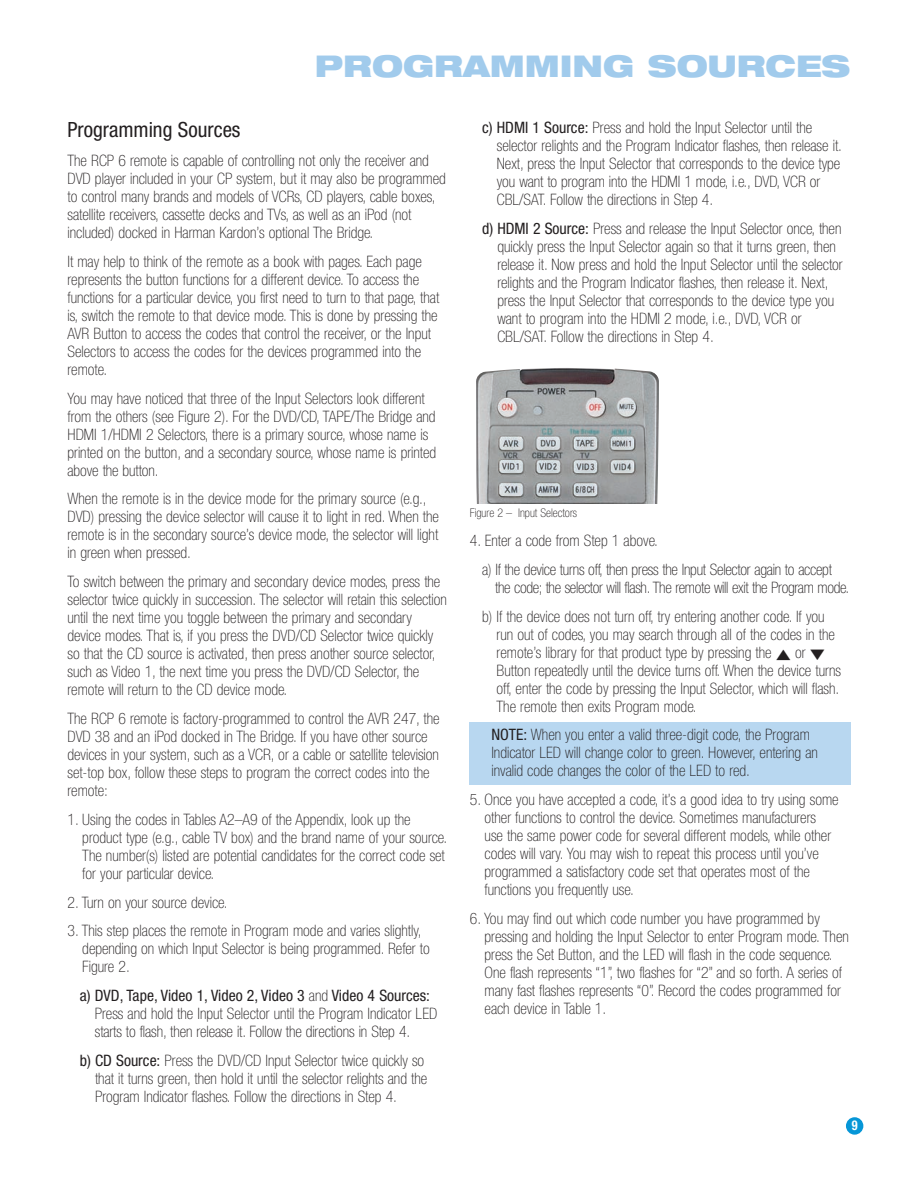
<style>
.page{position:relative;width:918px;height:1188px;background:#fff}
.page>*{position:absolute;margin:0;border:0;box-sizing:border-box;transform-origin:0 0}
.t1{font:900 expanded 30px "Helvetica Neue";color:#a1cbec}
.t2{font:condensed 21px "Helvetica Neue";color:#231f20}
.t3{font:100 condensed 15.75px/18px "Helvetica Neue";color:#231f20}
.t4{font:100 condensed 15.75px/28.8px "Helvetica Neue";letter-spacing:-.02em;color:#231f20}
.t5{font:700 condensed 13.5px "Helvetica Neue";color:#fff;scale:.9 1}
.t6{font:100 condensed 12px "Helvetica Neue";color:#231f20}
.s1{font-weight:400}
.s2{font-family:"Sym Dot Sqr Font";font-weight:400;font-stretch:normal;font-size:10.5px}
</style>
<div class="page">
<svg style="left:469px;top:368px;width:395px;height:767px"></svg>
<h1 class="t1" style="left:315px;top:55px;width:537px">PROGRAMMING SOURCES</h1>
<h2 class="t2" style="left:68px;top:122px;width:175px">Programming Sources</h2>
<p class="t3" style="left:68px;top:153px;width:380px">The RCP 6 remote is capable of controlling not only the receiver and DVD player included in your CP system, but it may also be programmed to control many brands and models of VCRs, CD players, cable boxes, satellite receivers, cassette decks and TVs, as well as an iPod (not included) docked in Harman Kardon’s optional The Bridge.</p>
<p class="t3" style="left:68px;top:254px;width:373px">It may help to think of the remote as a book with pages. Each page represents the button functions for a different device. To access the functions for a particular device, you first need to turn to that page, that is, switch the remote to that device mode. This is done by pressing the AVR Button to access the codes that control the receiver, or the Input Selectors to access the codes for the devices programmed into the remote.</p>
<p class="t3" style="left:68px;top:390px;width:370px">You may have noticed that three of the Input Selectors look different from the others (see Figure 2). For the DVD/CD, TAPE/The Bridge and HDMI 1/HDMI 2 Selectors, there is a primary source, whose name is printed on the button, and a secondary source, whose name is printed above the button.</p>
<p class="t3" style="left:68px;top:491px;width:373px">When the remote is in the device mode for the primary source (e.g., DVD) pressing the device selector will cause it to light in red. When the remote is in the secondary source’s device mode, the selector will light in green when pressed.</p>
<p class="t3" style="left:68px;top:574px;width:381px">To switch between the primary and secondary device modes, press the selector twice quickly in succession. The selector will retain this selection until the next time you toggle between the primary and secondary device modes. That is, if you press the DVD/CD Selector twice quickly so that the CD source is activated, then press another source selector, such as Video 1, the next time you press the DVD/CD Selector, the remote will return to the CD device mode.</p>
<p class="t3" style="left:68px;top:711px;width:374px">The RCP 6 remote is factory-programmed to control the AVR 247, the DVD 38 and an iPod docked in The Bridge. If you have other source devices in your system, such as a VCR, or a cable or satellite television set-top box, follow these steps to program the correct codes into the remote:</p>
<p class="t3" style="left:82px;top:812px;width:366px;text-indent:-15px">1. Using the codes in Tables A2–A9 of the Appendix, look up the product type (e.g., cable TV box) and the brand name of your source.<br>The number(s) listed are potential candidates for the correct code set for your particular device.</p>
<p class="t3" style="left:68px;top:894px;width:162px">2. Turn on your source device.</p>
<p class="t3" style="left:82px;top:923px;width:349px;text-indent:-15px">3. This step places the remote in Program mode and varies slightly, depending on which Input Selector is being programmed. Refer to<br>Figure 2.</p>
<p class="t3" style="left:95px;top:988px;width:344px;text-indent:-15px"><span class="s1">a) DVD, Tape, Video 1, Video 2, Video 3</span> and <span class="s1">Video 4 Sources:<br></span>Press and hold the Input Selector until the Program Indicator LED starts to flash, then release it. Follow the directions in Step 4.</p>
<p class="t3" style="left:95px;top:1053px;width:334px;text-indent:-15px"><span class="s1">b) CD Source:</span> Press the DVD/CD Input Selector twice quickly so that it turns green, then hold it until the selector relights and the<br>Program Indicator flashes. Follow the directions in Step 4.</p>
<p class="t3" style="left:497px;top:120px;width:347px;text-indent:-15px"><span class="s1">c) HDMI 1 Source:</span> Press and hold the Input Selector until the selector relights and the Program Indicator flashes, then release it.<br>Next, press the Input Selector that corresponds to the device type you want to program into the HDMI 1 mode, i.e., DVD, VCR or CBL/SAT. Follow the directions in Step 4.</p>
<p class="t3" style="left:497px;top:221px;width:347px;text-indent:-15px"><span class="s1">d) HDMI 2 Source:</span> Press and release the Input Selector once, then quickly press the Input Selector again so that it turns green, then release it. Now press and hold the Input Selector until the selector relights and the Program Indicator flashes, then release it. Next, press the Input Selector that corresponds to the device type you want to program into the HDMI 2 mode, i.e., DVD, VCR or CBL/SAT. Follow the directions in Step 4.</p>
<p class="t6" style="left:470px;top:509px;width:109px">Figure 2 – Input Selectors</p>
<p class="t3" style="left:482px;top:527px;width:351px;line-height:28.8px;text-indent:-12px">4. Enter a code from Step 1 above.<br>a) If the device turns off, then press the Input Selector again to accept</p>
<p class="t4" style="left:482px;top:574px;width:368px;text-indent:13px">the code; the selector will flash. The remote will exit the Program mode. b) If the device does not turn off, try entering another code. If you</p>
<p class="t3" style="left:497px;top:626px;width:346px">run out of codes, you may search through all of the codes in the remote’s library for that product type by pressing the <span class="s2">⁄</span> or <span class="s2">¤ </span>Button repeatedly until the device turns off. When the device turns off, enter the code by pressing the Input Selector, which will flash.<br>The remote then exits Program mode.</p>
<p class="t3" style="left:491px;top:727px;width:328px"><span class="s1">NOTE:</span> When you enter a valid three-digit code, the Program<br>Indicator LED will change color to green. However, entering an invalid code changes the color of the LED to red.</p>
<p class="t3" style="left:485px;top:792px;width:356px;text-indent:-15px">5. Once you have accepted a code, it’s a good idea to try using some other functions to control the device. Sometimes manufacturers<br>use the same power code for several different models, while other codes will vary. You may wish to repeat this process until you’ve programmed a satisfactory code set that operates most of the functions you frequently use.</p>
<p class="t3" style="left:485px;top:911px;width:366px;text-indent:-15px">6. You may find out which code number you have programmed by pressing and holding the Input Selector to enter Program mode. Then press the Set Button, and the LED will flash in the code sequence.<br>One flash represents “1”, two flashes for “2” and so forth. A series of many fast flashes represents “0”. Record the codes programmed for each device in Table 1.</p>
<p class="t5" style="left:852px;top:1120px;width:8px">9</p>
</div>
